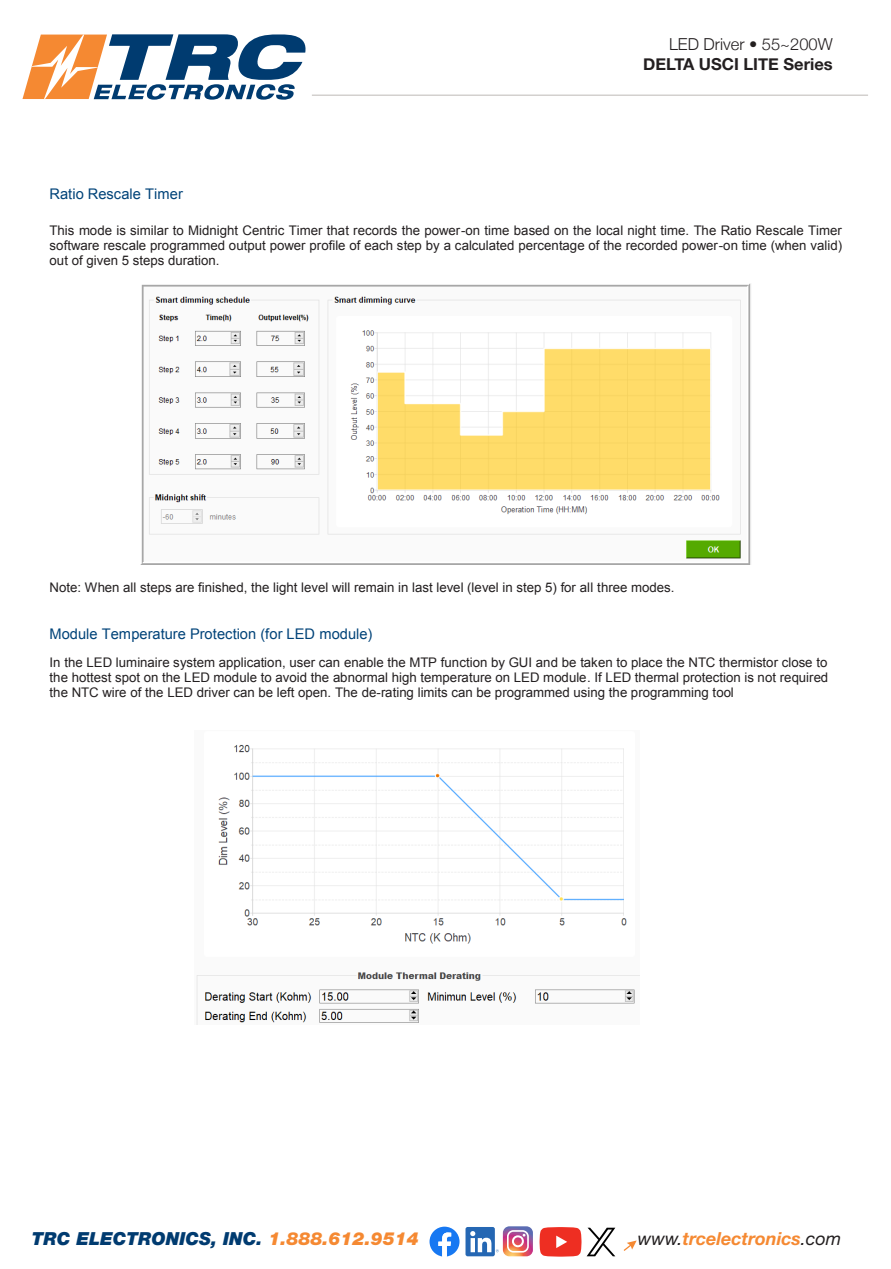
<style>
.page{position:relative;width:891px;height:1269px;background:#fff}
.page>*{position:absolute;margin:0;border:0;box-sizing:border-box;transform-origin:0 0}
.t1{font:italic 900 18px "Helvetica Neue LT Std";color:#003b70}
.t2{font:italic 700 18px "Helvetica Neue LT Std";color:#f58932}
.t3{font:700 16.5px "Helvetica Neue";color:#231f20}
.t4{font:300 16.5px "Helvetica Neue";color:#231f20}
.t5{font:14.7px "Arial";color:#004379}
.t6{font:13.2px/15.3px "Arial";letter-spacing:.005em;color:#231f20;text-align:justify}
.s1{color:#f58932}
.s2{font-weight:400;color:#231f20}
</style>
<div class="page">
<hr style="left:312px;top:94px;width:556px;height:2px;background:#d3d0ce">
<svg style="left:624px;top:1240px;width:13px;height:11px"></svg>
<svg style="left:22px;top:34px;width:284px;height:66px"></svg>
<svg style="left:430px;top:1227px;width:30px;height:30px"></svg>
<div style="left:466px;top:1227px;width:29px;height:29px;background:#2567b3;border-radius:2px"></div>
<svg style="left:470px;top:1226px;width:63px;height:30px"></svg>
<svg style="left:540px;top:1227px;width:75px;height:30px"></svg>
<img style="left:141px;top:283px;width:610px;height:281px">
<img style="left:196px;top:744px;width:443px;height:281px">
<p class="t4" style="left:669px;top:31px;width:165px">LED Driver • 55~200W</p>
<p class="t3" style="left:643px;top:51px;width:191px">DELTA USCI LITE Series</p>
<p class="t5" style="left:50px;top:184px;width:135px">Ratio Rescale Timer</p>
<p class="t6" style="left:50px;top:223px;width:794px">This mode is similar to Midnight Centric Timer that records the power-on time based on the local night time. The Ratio Rescale Timer software rescale programmed output power profile of each step by a calculated percentage of the recorded power-on time (when valid) out of given 5 steps duration.</p>
<p class="t6" style="left:50px;top:580px;width:626px">Note: When all steps are finished, the light level will remain in last level (level in step 5) for all three modes.</p>
<p class="t5" style="left:50px;top:624px;width:324px">Module Temperature Protection (for LED module)</p>
<p class="t6" style="left:50px;top:655px;width:780px">In the LED luminaire system application, user can enable the MTP function by GUI and be taken to place the NTC thermistor close to the hottest spot on the LED module to avoid the abnormal high temperature on LED module. If LED thermal protection is not required the NTC wire of the LED driver can be left open. The de-rating limits can be programmed using the programming tool</p>
<p class="t1" style="left:32px;top:1227px;width:388px">TRC ELECTRONICS, INC. <span class="s1">1.888.612.9514</span></p>
<p class="t2" style="left:638px;top:1227px;width:205px"><span class="s2">www.</span>trcelectronics<span class="s2">.com</span></p>
</div>
